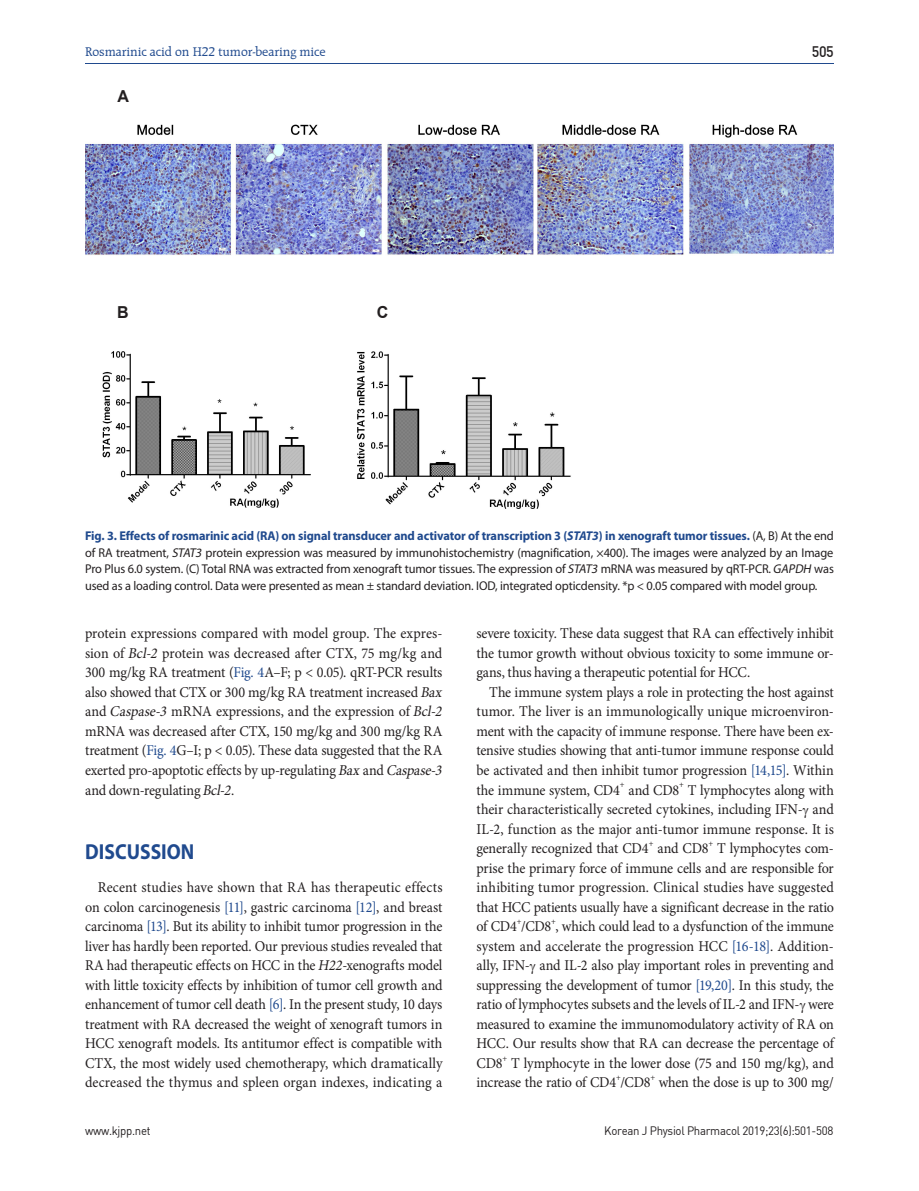
<style>
.page{position:relative;width:919px;height:1191px;background:#fff}
.page>*{position:absolute;margin:0;border:0;box-sizing:border-box;transform-origin:0 0}
.t1{font:700 21.75px "Myriad Pro";color:#204a8e;scale:.9 1}
.t2{font:700 16.5px "Arial";color:#231f20}
.t3{font:15px/19.5px "Minion Pro";letter-spacing:-.01em;color:#231f20;text-align:justify;scale:.94 1}
.t4{font:15px "Dinmed";color:#231f20;scale:.95 1}
.t5{font:13.5px "Raleigh BT";letter-spacing:-.01em;color:#204a8e}
.t6{font:12.75px/16.5px "Myriad Pro";letter-spacing:-.01em;color:#231f20;text-align:justify}
.t7{font:12px "Dinreg";letter-spacing:-.025em;color:#231f20;scale:.95 1}
.t8{font:8.7px "Minion Pro";color:#231f20;scale:.94 1}
.s1{font-weight:700;color:#204a8e}
.s2{font-weight:700;font-style:italic;color:#204a8e}
.s3{font-style:italic}
.s4{color:#204a8e}
</style>
<div class="page">
<hr style="left:85px;top:64px;width:748px;height:1px;background:#204a8e">
<img style="left:85px;top:124px;width:748px;height:385px">
<div style="left:112px;top:301px;width:22px;height:23px;background:#fff"></div>
<div style="left:371px;top:301px;width:23px;height:23px;background:#fff"></div>
<p class="t5" style="left:85px;top:43px;width:242px">Rosmarinic acid on H22 tumor-bearing mice</p>
<p class="t2" style="left:117px;top:85px;width:13px">A</p>
<p class="t2" style="left:117px;top:301px;width:13px">B</p>
<p class="t2" style="left:377px;top:301px;width:13px">C</p>
<p class="t4" style="left:811px;top:42px;width:25px">505</p>
<p class="t6" style="left:85px;top:528px;width:750px"><span class="s1">Fig. 3. Effects of rosmarinic acid (RA) on signal transducer and activator of transcription 3 (</span><span class="s2">STAT3</span><span class="s1">) in xenograft tumor tissues.</span> (A, B) At the end of RA treatment, <span class="s3">STAT3</span> protein expression was measured by immunohistochemistry (magnification, ×400). The images were analyzed by an Image Pro Plus 6.0 system. (C) Total RNA was extracted from xenograft tumor tissues. The expression of <span class="s3">STAT3</span> mRNA was measured by qRT-PCR. <span class="s3">GAPDH</span> was used as a loading control. Data were presented as mean ± standard deviation. IOD, integrated opticdensity. *p &lt; 0.05 compared with model group.</p>
<p class="t3" style="left:85px;top:624px;width:384px;text-align:left">protein expressions compared with model group. The expres&shy;sion of <span class="s3">Bcl-2</span> protein was decreased after CTX, 75 mg/kg and 300 mg/kg RA treatment (<span class="s4">Fig. 4</span>A–F; p &lt; 0.05). qRT-PCR results also showed that CTX or 300 mg/kg RA treatment increased <span class="s3">Bax </span>and <span class="s3">Caspase-3</span> mRNA expressions, and the expression of <span class="s3">Bcl-2 </span>mRNA was decreased after CTX, 150 mg/kg and 300 mg/kg RA treatment (<span class="s4">Fig. 4</span>G–I; p &lt; 0.05). These data suggested that the RA exerted pro-apoptotic effects by up-regulating <span class="s3">Bax</span> and <span class="s3">Caspase-3 </span>and down-regulating <span class="s3">Bcl-2</span>.</p>
<h1 class="t1" style="left:85px;top:837px;width:123px">DISCUSSION</h1>
<p class="t3" style="left:85px;top:877px;width:382px;text-indent:13px">Recent studies have shown that RA has therapeutic effects on colon carcinogenesis <span class="s4">[11]</span>, gastric carcinoma <span class="s4">[12]</span>, and breast carcinoma <span class="s4">[13]</span>. But its ability to inhibit tumor progression in the liver has hardly been reported. Our previous studies revealed that RA had therapeutic effects on HCC in the <span class="s3">H22</span>-xenografts model with little toxicity effects by inhibition of tumor cell growth and enhancement of tumor cell death <span class="s4">[6]</span>. In the present study, 10 days treatment with RA decreased the weight of xenograft tumors in HCC xenograft models. Its antitumor effect is compatible with CTX, the most widely used chemotherapy, which dramatically decreased the thymus and spleen organ indexes, indicating a</p>
<p class="t3" style="left:476px;top:624px;width:381px">severe toxicity. These data suggest that RA can effectively inhibit the tumor growth without obvious toxicity to some immune or&shy;gans, thus having a therapeutic potential for HCC.</p>
<p class="t3" style="left:476px;top:682px;width:381px;text-indent:13px">The immune system plays a role in protecting the host against tumor. The liver is an immunologically unique microenviron&shy;ment with the capacity of immune response. There have been ex&shy;tensive studies showing that anti-tumor immune response could be activated and then inhibit tumor progression <span class="s4">[14,15]</span>. Within the immune system, CD4</p>
<p class="t8" style="left:619px;top:779px;width:7px">+</p>
<p class="t3" style="left:628px;top:780px;width:56px">and CD8</p>
<p class="t8" style="left:679px;top:779px;width:7px">+</p>
<p class="t3" style="left:476px;top:780px;width:382px;text-indent:211px">T lymphocytes along with their characteristically secreted cytokines, including IFN- and IL-2, function as the major anti-tumor immune response. It is generally recognized that CD4</p>
<p class="t8" style="left:648px;top:837px;width:7px">+</p>
<p class="t3" style="left:657px;top:838px;width:56px">and CD8</p>
<p class="t8" style="left:708px;top:837px;width:7px">+</p>
<p class="t3" style="left:476px;top:838px;width:382px;text-indent:241px">T lymphocytes com&shy;prise the primary force of immune cells and are responsible for inhibiting tumor progression. Clinical studies have suggested that HCC patients usually have a significant decrease in the ratio of CD4 /CD8 , which could lead to a dysfunction of the immune</p>
<p class="t8" style="left:516px;top:915px;width:7px">+</p>
<p class="t8" style="left:551px;top:915px;width:7px">+</p>
<p class="t3" style="left:476px;top:936px;width:382px">system and accelerate the progression HCC <span class="s4">[16-18]</span>. Addition&shy;ally, IFN- and IL-2 also play important roles in preventing and suppressing the development of tumor <span class="s4">[19,20]</span>. In this study, the ratio of lymphocytes subsets and the levels of IL-2 and IFN- were measured to examine the immunomodulatory activity of RA on HCC. Our results show that RA can decrease the percentage of CD8</p>
<p class="t8" style="left:502px;top:1052px;width:7px">+</p>
<p class="t3" style="left:476px;top:1053px;width:381px;text-indent:35px">T lymphocyte in the lower dose (75 and 150 mg/kg), and increase the ratio of CD4 /CD8</p>
<p class="t8" style="left:616px;top:1071px;width:7px">+</p>
<p class="t8" style="left:650px;top:1071px;width:7px">+</p>
<p class="t3" style="left:658px;top:1072px;width:188px">when the dose is up to 300 mg/</p>
<p class="t7" style="left:85px;top:1123px;width:70px">www.kjpp.net</p>
<p class="t7" style="left:604px;top:1123px;width:243px">Korean J Physiol Pharmacol 2019;23(6):501-508</p>
</div>
